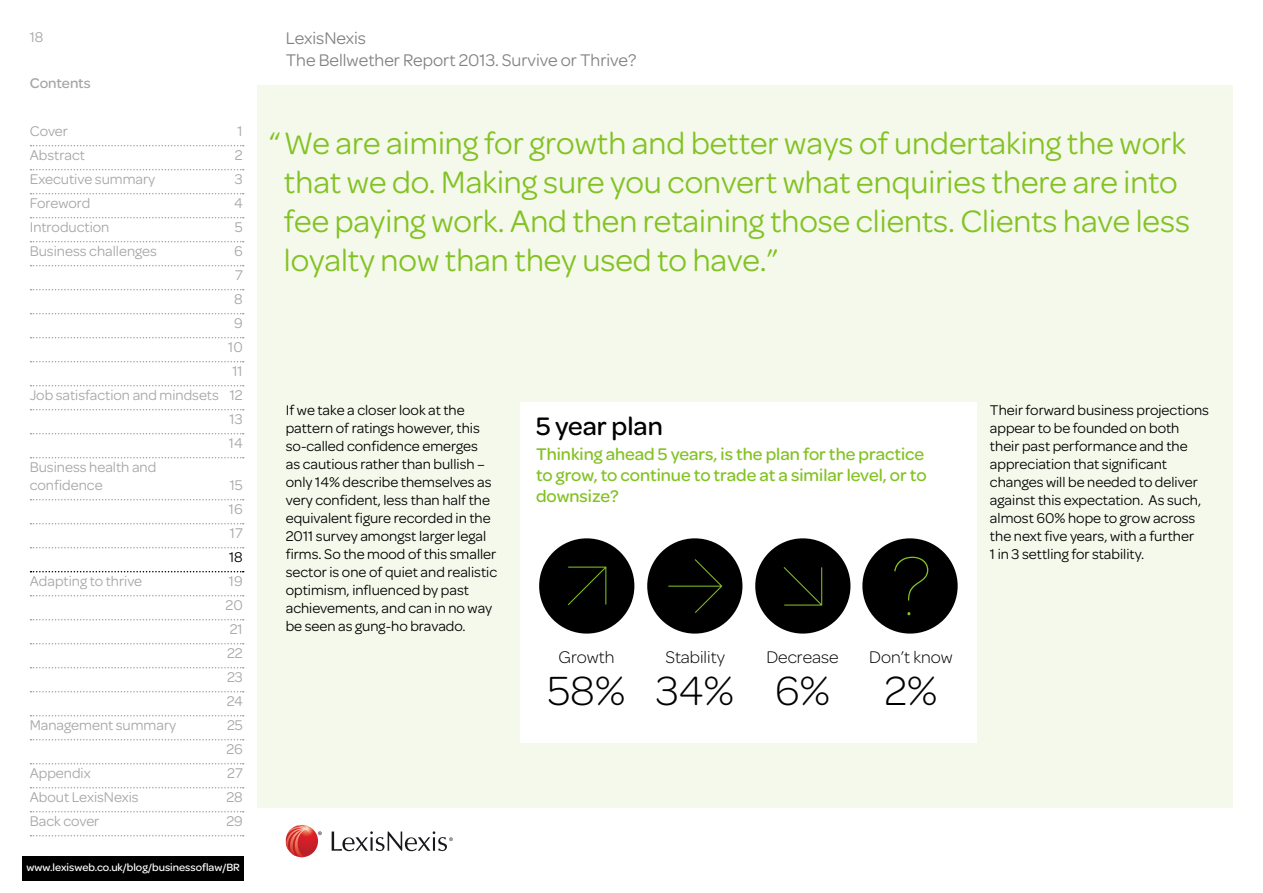
<style>
.page{position:relative;width:1263px;height:893px;background:#fff}
.page>*{position:absolute;margin:0;border:0;box-sizing:border-box;transform-origin:0 0}
.t1{font:100 89.25px "Omnes";color:#83c223}
.t2{font:300 43.5px "Omnes";color:#000}
.t3{font:33px/39px "Omnes";color:#83c223}
.t4{font:500 27px "Omnes";color:#000}
.t5{font:500 18px/21px "Omnes";color:#83c223}
.t6{font:18px/21.6px "Omnes";color:#808284}
.t7{font:300 18px "Omnes";color:#000}
.t8{font:15px/18px "Omnes";color:#000}
.t9{font:15px/24px "Omnes";color:#a4a6a8;text-align:justify}
.t10{font:500 15px "Omnes";color:#a4a6a8}
.t11{font:500 11.25px "Omnes";color:#fff}
</style>
<div class="page">
<div style="left:257px;top:85px;width:976px;height:723px;background:#f4f9eb"></div>
<svg style="left:318px;top:831px;width:4px;height:4px"></svg>
<img style="left:286px;top:825px;width:32px;height:32px;border-radius:15px">
<img style="left:286px;top:825px;width:26px;height:32px">
<svg style="left:332px;top:831px;width:121px;height:20px"></svg>
<div style="left:520px;top:402px;width:457px;height:340px;background:#fff"></div>
<svg style="left:539px;top:538px;width:96px;height:96px"></svg>
<div style="left:647px;top:538px;width:95px;height:96px;background:#000;border-radius:50%"></div>
<svg style="left:668px;top:559px;width:54px;height:54px"></svg>
<svg style="left:755px;top:538px;width:203px;height:96px"></svg>
<svg style="left:31px;top:145px;width:213px;height:1px"></svg>
<svg style="left:31px;top:169px;width:213px;height:1px"></svg>
<svg style="left:31px;top:193px;width:213px;height:1px"></svg>
<svg style="left:31px;top:217px;width:213px;height:1px"></svg>
<svg style="left:31px;top:241px;width:213px;height:1px"></svg>
<svg style="left:31px;top:265px;width:213px;height:1px"></svg>
<svg style="left:31px;top:289px;width:213px;height:1px"></svg>
<svg style="left:31px;top:313px;width:213px;height:1px"></svg>
<svg style="left:31px;top:337px;width:213px;height:1px"></svg>
<svg style="left:31px;top:361px;width:213px;height:1px"></svg>
<svg style="left:31px;top:385px;width:213px;height:1px"></svg>
<svg style="left:31px;top:409px;width:213px;height:1px"></svg>
<svg style="left:31px;top:433px;width:213px;height:1px"></svg>
<svg style="left:31px;top:457px;width:213px;height:1px"></svg>
<svg style="left:31px;top:499px;width:213px;height:1px"></svg>
<svg style="left:31px;top:523px;width:213px;height:1px"></svg>
<svg style="left:31px;top:547px;width:213px;height:1px"></svg>
<svg style="left:31px;top:571px;width:213px;height:1px"></svg>
<svg style="left:31px;top:595px;width:213px;height:1px"></svg>
<svg style="left:31px;top:619px;width:213px;height:1px"></svg>
<svg style="left:31px;top:643px;width:213px;height:1px"></svg>
<svg style="left:31px;top:667px;width:213px;height:1px"></svg>
<svg style="left:31px;top:691px;width:213px;height:1px"></svg>
<svg style="left:31px;top:715px;width:213px;height:1px"></svg>
<svg style="left:31px;top:739px;width:213px;height:1px"></svg>
<svg style="left:31px;top:763px;width:213px;height:1px"></svg>
<svg style="left:31px;top:787px;width:213px;height:1px"></svg>
<svg style="left:31px;top:811px;width:213px;height:1px"></svg>
<svg style="left:31px;top:835px;width:213px;height:1px"></svg>
<div style="left:22px;top:856px;width:221px;height:24px;background:#000"></div>
<p class="t9" style="left:30px;top:24px;width:15px">18</p>
<p class="t10" style="left:30px;top:73px;width:63px">Contents</p>
<p class="t9" style="left:30px;top:119px;width:40px">Cover</p>
<p class="t9" style="left:238px;top:119px;width:7px">1</p>
<p class="t9" style="left:30px;top:143px;width:57px">Abstract</p>
<p class="t9" style="left:235px;top:143px;width:9px">2</p>
<p class="t9" style="left:30px;top:167px;width:127px">Executive summary</p>
<p class="t9" style="left:235px;top:167px;width:9px">3</p>
<p class="t9" style="left:30px;top:191px;width:62px">Foreword</p>
<p class="t9" style="left:234px;top:191px;width:10px">4</p>
<p class="t9" style="left:30px;top:215px;width:81px">Introduction</p>
<p class="t9" style="left:235px;top:215px;width:9px">5</p>
<p class="t9" style="left:30px;top:239px;width:129px">Business challenges</p>
<p class="t9" style="left:234px;top:239px;width:10px">6</p>
<p class="t9" style="left:235px;top:263px;width:9px">7</p>
<p class="t9" style="left:234px;top:287px;width:10px">8</p>
<p class="t9" style="left:234px;top:311px;width:10px">9</p>
<p class="t9" style="left:228px;top:335px;width:16px">10</p>
<p class="t9" style="left:232px;top:359px;width:12px">11</p>
<p class="t9" style="left:30px;top:383px;width:214px">Job satisfaction and mindsets 12</p>
<p class="t9" style="left:230px;top:407px;width:15px">13</p>
<p class="t9" style="left:229px;top:431px;width:15px">14</p>
<p class="t9" style="left:30px;top:455px;width:128px">Business health and</p>
<p class="t9" style="left:30px;top:473px;width:74px">confidence</p>
<p class="t9" style="left:229px;top:473px;width:15px">15<br>16<br>17</p>
<p class="t8" style="left:229px;top:548px;width:15px">18</p>
<p class="t9" style="left:30px;top:569px;width:114px">Adapting to thrive</p>
<p class="t9" style="left:226px;top:569px;width:19px">19<br>20<br>21<br>22<br>23<br>24</p>
<p class="t9" style="left:30px;top:713px;width:148px">Management summary</p>
<p class="t9" style="left:226px;top:713px;width:18px">25<br>26</p>
<p class="t9" style="left:30px;top:761px;width:62px">Appendix</p>
<p class="t9" style="left:227px;top:761px;width:17px">27</p>
<p class="t9" style="left:30px;top:785px;width:110px">About LexisNexis</p>
<p class="t9" style="left:226px;top:785px;width:18px">28</p>
<p class="t9" style="left:30px;top:809px;width:71px">Back cover</p>
<p class="t9" style="left:226px;top:809px;width:18px">29</p>
<p class="t11" style="left:27px;top:859px;width:215px">www.lexisweb.co.uk/blog/businessoflaw/BR</p>
<p class="t6" style="left:286px;top:26px;width:352px">LexisNexis<br>The Bellwether Report 2013. Survive or Thrive?</p>
<h3 class="t3" style="left:284px;top:122px;width:907px;text-indent:-15px">“We are aiming for growth and better ways of undertaking the work that we do. Making sure you convert what enquiries there are into fee paying work. And then retaining those clients. Clients have less loyalty now than they used to have.”</h3>
<p class="t8" style="left:286px;top:400px;width:213px">If we take a closer look at the pattern of ratings however, this so-called confidence emerges<br>as cautious rather than bullish – only 14% describe themselves as very confident, less than half the equivalent figure recorded in the<br>2011 survey amongst larger legal firms. So the mood of this smaller sector is one of quiet and realistic optimism, influenced by past achievements, and can in no way be seen as gung-ho bravado.</p>
<p class="t8" style="left:990px;top:400px;width:221px">Their forward business projections appear to be founded on both their past performance and the appreciation that significant changes will be needed to deliver against this expectation. As such, almost 60% hope to grow across the next five years, with a further<br>1 in 3 settling for stability.</p>
<h3 class="t4" style="left:536px;top:407px;width:128px">5 year plan</h3>
<p class="t5" style="left:536px;top:442px;width:392px">Thinking ahead 5 years, is the plan for the practice to grow, to continue to trade at a similar level, or to downsize?</p>
<h1 class="t1" style="left:891px;top:530px;width:41px">?</h1>
<p class="t7" style="left:558px;top:645px;width:57px">Growth</p>
<h2 class="t2" style="left:547px;top:662px;width:80px">58%</h2>
<p class="t7" style="left:665px;top:645px;width:61px">Stability</p>
<h2 class="t2" style="left:656px;top:662px;width:80px">34%</h2>
<p class="t7" style="left:766px;top:645px;width:74px">Decrease</p>
<h2 class="t2" style="left:775px;top:662px;width:57px">6%</h2>
<p class="t7" style="left:869px;top:645px;width:85px">Don’t know</p>
<h2 class="t2" style="left:884px;top:662px;width:55px">2%</h2>
</div>
